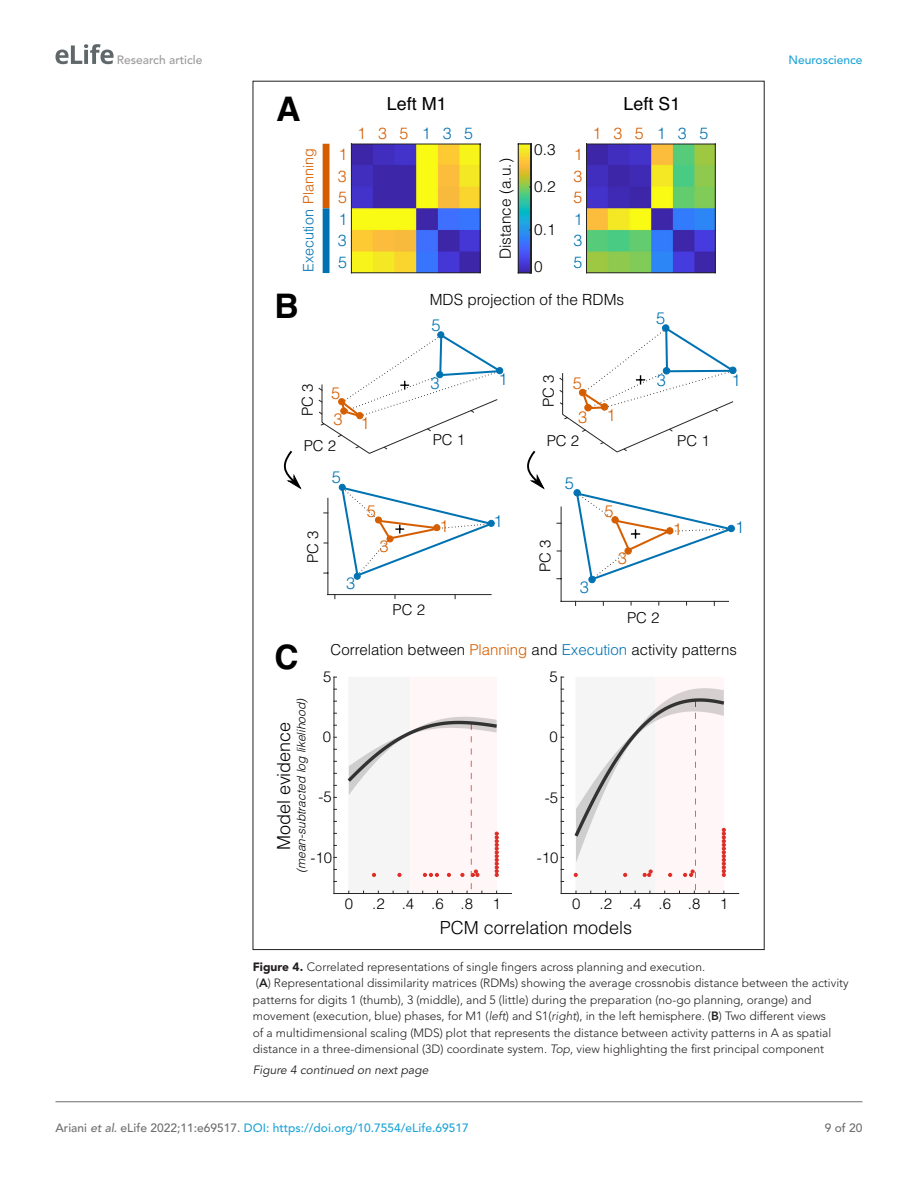
<style>
.page{position:relative;width:918px;height:1188px;background:#fff}
.page>*{position:absolute;margin:0;border:0;box-sizing:border-box;transform-origin:0 0}
.t1{font:700 33.75px "Helvetica";color:#000}
.t2{font:300 18px "Helvetica";color:#000}
.t3{font:18px "Helvetica";color:#000}
.t4{font:300 16.5px "Helvetica";color:#0072b2}
.t5{font:300 16.5px/26.8px "Helvetica";color:#d55e00}
.t6{font:300 16.05px/21.3px "Helvetica";letter-spacing:.775em;color:#d45d00}
.t7{font:300 16.05px/21.3px "Helvetica";color:#0072b2}
.t8{font:300 15.45px "Helvetica";color:#000}
.t9{font:300 15px "Helvetica";color:#000}
.t10{font:300 14.4px "Helvetica";color:#0071b1}
.t11{font:300 12px/16.5px "Avenir LT Std";color:#231f20}
.t12{font:500 12px "Avenir LT Std";color:#1ea4d7}
.t13{font:italic 300 12px "Helvetica";letter-spacing:-.005em;color:#000}
.t14{font:italic 12px "Avenir LT Std";color:#231f20}
.t15{font:500 12px "Avenir LT Std";color:#9a9a9a}
.t16{font:500 12px "Avenir LT Std";color:#6e6e70}
.s1{color:#0072b2}
.s2{color:#d45d00}
.s3{color:#0071b1}
.s4{font-weight:900}
.s5{font-weight:800}
.s6{font-style:italic}
.s7{color:#6e6e70}
.s8{font-style:italic;color:#6e6e70}
</style>
<div class="page">
<svg style="left:55px;top:44px;width:59px;height:20px"></svg>
<hr style="left:56px;top:1101px;width:806px;height:1px;background:#6e6e70">
<hr style="left:334px;top:893px;width:177px;height:1px;background:#262626">
<hr style="left:334px;top:677px;width:1px;height:217px;background:#262626">
<hr style="left:561px;top:893px;width:178px;height:1px;background:#262626">
<hr style="left:561px;top:677px;width:1px;height:217px;background:#262626">
<svg style="left:573px;top:688px;width:153px;height:205px"></svg>
<svg style="left:347px;top:716px;width:152px;height:177px"></svg>
<div style="left:323px;top:144px;width:7px;height:64px;background:#d45d00"></div>
<div style="left:323px;top:208px;width:7px;height:65px;background:#0071b1"></div>
<img style="left:519px;top:145px;width:12px;height:127px">
<svg style="left:519px;top:144px;width:12px;height:1px"></svg>
<svg style="left:519px;top:272px;width:12px;height:1px"></svg>
<hr style="left:518px;top:144px;width:1px;height:129px;background:#232323">
<hr style="left:531px;top:144px;width:1px;height:129px;background:#232323">
<img style="left:352px;top:145px;width:128px;height:127px">
<hr style="left:351px;top:272px;width:129px;height:1px;background:#232323">
<hr style="left:351px;top:144px;width:129px;height:1px;background:#232323">
<hr style="left:351px;top:144px;width:1px;height:129px;background:#232323">
<hr style="left:480px;top:144px;width:1px;height:129px;background:#232323">
<img style="left:587px;top:145px;width:128px;height:127px">
<hr style="left:587px;top:272px;width:128px;height:1px;background:#232323">
<hr style="left:587px;top:144px;width:128px;height:1px;background:#232323">
<hr style="left:586px;top:144px;width:1px;height:129px;background:#232323">
<hr style="left:715px;top:144px;width:1px;height:129px;background:#232323">
<svg style="left:318px;top:332px;width:185px;height:122px"></svg>
<div style="left:357px;top:412px;width:6px;height:7px;border:1px solid #d55e00;border-radius:50%"></div>
<svg style="left:559px;top:325px;width:177px;height:128px"></svg>
<div style="left:488px;top:520px;width:7px;height:7px;border:1px solid #0072b2;border-radius:50%"></div>
<div style="left:354px;top:573px;width:6px;height:7px;border:1px solid #0072b2;border-radius:50%"></div>
<hr style="left:328px;top:594px;width:163px;height:1px;background:#262626">
<hr style="left:328px;top:498px;width:1px;height:97px;background:#262626">
<svg style="left:339px;top:484px;width:155px;height:95px"></svg>
<div style="left:728px;top:525px;width:7px;height:7px;border:1px solid #0072b2;border-radius:50%"></div>
<div style="left:574px;top:489px;width:7px;height:7px;border:1px solid #0072b2;border-radius:50%"></div>
<div style="left:589px;top:576px;width:6px;height:7px;background:#2184bb;border-radius:50%"></div>
<div style="left:589px;top:576px;width:7px;height:7px;border:1px solid #0072b2;border-radius:50%"></div>
<hr style="left:561px;top:601px;width:168px;height:1px;background:#262626">
<hr style="left:561px;top:507px;width:1px;height:94px;background:#262626">
<svg style="left:574px;top:490px;width:159px;height:92px"></svg>
<svg style="left:527px;top:450px;width:18px;height:40px"></svg>
<svg style="left:283px;top:450px;width:19px;height:40px"></svg>
<p class="t15" style="left:117px;top:53px;width:87px">Research article</p>
<p class="t12" style="left:788px;top:53px;width:76px">Neuroscience</p>
<h1 class="t1" style="left:276px;top:82px;width:26px">A</h1>
<h2 class="t3" style="left:387px;top:90px;width:61px">Left M1</h2>
<h3 class="t6" style="left:357px;top:121px;width:117px">135<span class="s1">135</span></h3>
<h2 class="t3" style="left:624px;top:90px;width:58px">Left S1</h2>
<h3 class="t6" style="left:592px;top:121px;width:117px">135<span class="s1">135</span></h3>
<h3 class="t6" style="left:338px;top:143px;width:10px">1</h3>
<p class="t10" style="left:296px;top:272px;width:125px;rotate:-90deg">Execution <span class="s2">Planning</span></p>
<p class="t8" style="left:492px;top:259px;width:102px;rotate:-90deg">Distance (a.u.)</p>
<h3 class="t6" style="left:338px;top:164px;width:10px">3<br>5</h3>
<h3 class="t7" style="left:338px;top:207px;width:10px">1</h3>
<h3 class="t7" style="left:338px;top:229px;width:10px">3<br>5</h3>
<p class="t8" style="left:534px;top:136px;width:23px">0.3</p>
<p class="t8" style="left:534px;top:174px;width:23px">0.2</p>
<p class="t8" style="left:534px;top:217px;width:23px">0.1</p>
<p class="t8" style="left:534px;top:254px;width:10px">0</p>
<h3 class="t6" style="left:574px;top:143px;width:10px">1</h3>
<h3 class="t6" style="left:573px;top:164px;width:10px">3<br>5</h3>
<h3 class="t7" style="left:574px;top:207px;width:10px">1</h3>
<h3 class="t7" style="left:573px;top:229px;width:10px">3<br>5</h3>
<h1 class="t1" style="left:274px;top:279px;width:26px">B</h1>
<p class="t8" style="left:430px;top:286px;width:196px">MDS projection of the RDMs</p>
<h3 class="t4" style="left:432px;top:311px;width:11px">5</h3>
<h3 class="t4" style="left:656px;top:304px;width:11px">5</h3>
<p class="t9" style="left:295px;top:416px;width:34px;rotate:-90deg">PC 3</p>
<p class="t9" style="left:304px;top:433px;width:34px">PC 2</p>
<h3 class="t5" style="left:331px;top:378px;width:13px">5<br>3</h3>
<h3 class="t4" style="left:332px;top:463px;width:11px">5</h3>
<p class="t9" style="left:300px;top:563px;width:34px;rotate:-90deg">PC 3</p>
<h3 class="t5" style="left:360px;top:408px;width:11px">1</h3>
<h3 class="t5" style="left:367px;top:497px;width:11px">5</h3>
<h3 class="t5" style="left:380px;top:531px;width:11px">3</h3>
<h3 class="t4" style="left:346px;top:569px;width:11px">3</h3>
<h3 class="t4" style="left:430px;top:369px;width:11px">3</h3>
<p class="t9" style="left:433px;top:427px;width:34px">PC 1</p>
<h3 class="t5" style="left:440px;top:512px;width:11px">1</h3>
<p class="t9" style="left:393px;top:597px;width:34px">PC 2</p>
<h3 class="t4" style="left:499px;top:365px;width:11px">1</h3>
<h3 class="t4" style="left:493px;top:507px;width:11px">1</h3>
<h3 class="t4" style="left:657px;top:366px;width:11px">3</h3>
<p class="t9" style="left:536px;top:407px;width:34px;rotate:-90deg">PC 3</p>
<h3 class="t5" style="left:573px;top:365px;width:16px;line-height:33.6px;text-align:center">5<br>3</h3>
<p class="t9" style="left:547px;top:428px;width:34px">PC 2</p>
<p class="t9" style="left:677px;top:428px;width:34px">PC 1</p>
<h3 class="t5" style="left:606px;top:400px;width:11px">1</h3>
<h3 class="t4" style="left:565px;top:469px;width:11px">5</h3>
<p class="t9" style="left:532px;top:572px;width:34px;rotate:-90deg">PC 3</p>
<h3 class="t4" style="left:580px;top:573px;width:11px">3</h3>
<h3 class="t5" style="left:604px;top:497px;width:11px">5</h3>
<h3 class="t5" style="left:618px;top:544px;width:11px">3</h3>
<h3 class="t5" style="left:673px;top:515px;width:11px">1</h3>
<p class="t9" style="left:627px;top:605px;width:34px">PC 2</p>
<h3 class="t4" style="left:732px;top:366px;width:11px">1</h3>
<h3 class="t4" style="left:735px;top:513px;width:11px">1</h3>
<h1 class="t1" style="left:275px;top:630px;width:26px">C</h1>
<p class="t9" style="left:331px;top:637px;width:408px">Correlation between <span class="s2">Planning</span> and <span class="s3">Execution</span> activity patterns</p>
<p class="t9" style="left:323px;top:664px;width:10px">5</p>
<p class="t13" style="left:291px;top:873px;width:175px;rotate:-90deg">(mean-subtracted log likelihood)</p>
<h2 class="t2" style="left:268px;top:850px;width:130px;rotate:-90deg">Model evidence</h2>
<p class="t9" style="left:323px;top:724px;width:10px">0</p>
<p class="t9" style="left:318px;top:784px;width:15px">-5</p>
<p class="t9" style="left:310px;top:845px;width:23px">-10</p>
<p class="t9" style="left:549px;top:664px;width:10px">5</p>
<p class="t9" style="left:549px;top:724px;width:10px">0</p>
<p class="t9" style="left:545px;top:784px;width:15px">-5</p>
<p class="t9" style="left:537px;top:845px;width:23px">-10</p>
<p class="t9" style="left:345px;top:891px;width:10px">0</p>
<p class="t9" style="left:402px;top:891px;width:73px">.4 .6 .8</p>
<p class="t9" style="left:372px;top:891px;width:14px">.2</p>
<p class="t9" style="left:493px;top:891px;width:10px">1</p>
<p class="t9" style="left:572px;top:891px;width:10px">0</p>
<p class="t9" style="left:629px;top:891px;width:73px">.4 .6 .8</p>
<p class="t9" style="left:600px;top:891px;width:14px">.2</p>
<p class="t9" style="left:720px;top:891px;width:10px">1</p>
<h2 class="t2" style="left:440px;top:912px;width:194px">PCM correlation models</h2>
<p class="t11" style="left:253px;top:958px;width:597px"><span class="s4">Figure 4.</span> Correlated representations of single fingers across planning and execution.<br>(<span class="s5">A</span>) Representational dissimilarity matrices (RDMs) showing the average crossnobis distance between the activity patterns for digits 1 (thumb), 3 (middle), and 5 (little) during the preparation (no-go planning, orange) and movement (execution, blue) phases, for M1 (<span class="s6">left</span>) and S1(<span class="s6">right</span>), in the left hemisphere. (<span class="s5">B</span>) Two different views<br>of a multidimensional scaling (MDS) plot that represents the distance between activity patterns in A as spatial distance in a three-dimensional (3D) coordinate system. <span class="s6">Top</span>, view highlighting the first principal component</p>
<p class="t14" style="left:253px;top:1063px;width:177px">Figure 4 continued on next page</p>
<p class="t12" style="left:56px;top:1121px;width:415px"><span class="s7">Ariani</span> <span class="s8">et al</span><span class="s7">. eLife 2022;11:e69517.</span> DOI: https://doi.org/10.7554/eLife.69517</p>
<p class="t16" style="left:825px;top:1121px;width:39px">9 of 20</p>
</div>
